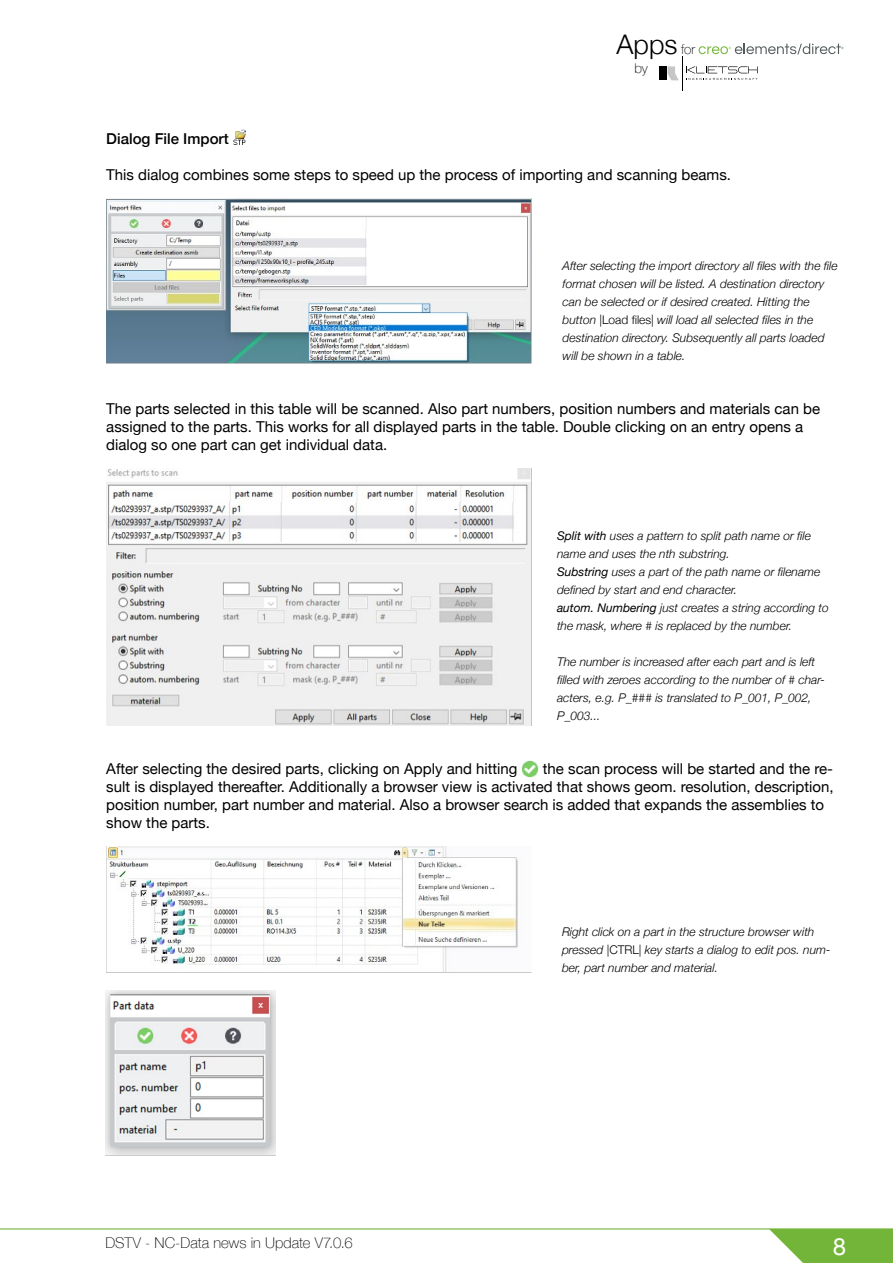
<style>
.page{position:relative;width:893px;height:1263px;background:#fff}
.page>*{position:absolute;margin:0;border:0;box-sizing:border-box;transform-origin:0 0}
.t1{font:300 27px "Helvetica Neue";color:#000}
.t2{font:24px "Helvetica Neue";color:#fff}
.t3{font:15px/18px "Helvetica Neue";color:#000}
.t4{font:500 15px "Helvetica Neue";color:#000}
.t5{font:100 14.85px "Helvetica Neue";letter-spacing:.005em;color:#000}
.t6{font:100 13.5px "Helvetica Neue";color:#000}
.t7{font:italic 300 12px/18px "Helvetica Neue";color:#000}
.s1{font-style:normal}
.s2{font-weight:400}
</style>
<div class="page">
<div style="left:660px;top:66px;width:7px;height:14px;background:#000"></div>
<svg style="left:668px;top:66px;width:11px;height:14px"></svg>
<hr style="left:682px;top:56px;width:1px;height:35px;background:#000">
<svg style="left:686px;top:66px;width:72px;height:14px"></svg>
<svg style="left:699px;top:43px;width:145px;height:11px"></svg>
<svg style="left:769px;top:1229px;width:124px;height:34px;background:#86bf53"></svg>
<hr style="left:0;top:1228px;width:893px;height:1px;background:#73b538">
<img style="left:233px;top:129px;width:13px;height:15px">
<img style="left:522px;top:760px;width:17px;height:17px">
<img style="left:106px;top:198px;width:425px;height:165px">
<img style="left:106px;top:468px;width:425px;height:258px">
<img style="left:106px;top:846px;width:413px;height:126px">
<img style="left:105px;top:990px;width:170px;height:165px">
<h1 class="t1" style="left:617px;top:22px;width:62px">Apps</h1>
<p class="t6" style="left:634px;top:58px;width:15px">by</p>
<p class="t6" style="left:681px;top:39px;width:16px">for</p>
<p class="t4" style="left:106px;top:127px;width:124px">Dialog File Import</p>
<p class="t3" style="left:106px;top:167px;width:626px">This dialog combines some steps to speed up the process of importing and scanning beams.</p>
<p class="t7" style="left:563px;top:256px;width:277px">After selecting the import directory all files with the file format chosen will be listed. A destination directory can be selected or if desired created. Hitting the button |<span class="s1">Load files</span>| will load all selected files in the destination directory. Subsequently all parts loaded will be shown in a table.</p>
<p class="t3" style="left:106px;top:401px;width:715px">The parts selected in this table will be scanned. Also part numbers, position numbers and materials can be assigned to the parts. This works for all displayed parts in the table. Double clicking on an entry opens a dialog so one part can get individual data.</p>
<p class="t7" style="left:557px;top:526px;width:273px"><span class="s2">Split with</span> uses a pattern to split path name or file name and uses the nth substring.<br><span class="s2">Substring</span> uses a part of the path name or filename defined by start and end character.<br><span class="s2">autom. Numbering</span> just creates a string according to the mask, where # is replaced by the number.</p>
<p class="t7" style="left:557px;top:652px;width:269px">The number is increased after each part and is left filled with zeroes according to the number of # char&shy;acters, e.g. P_### is translated to P_001, P_002, P_003...</p>
<p class="t3" style="left:106px;top:761px;width:413px">After selecting the desired parts, clicking on Apply and hitting</p>
<p class="t3" style="left:106px;top:761px;width:729px;text-indent:437px">the scan process will be started and the re&shy;sult is displayed thereafter. Additionally a browser view is activated that shows geom. resolution, description, position number, part number and material. Also a browser search is added that expands the assemblies to show the parts.</p>
<p class="t5" style="left:105px;top:1232px;width:249px">DSTV - NC-Data news in Update V7.0.6</p>
<p class="t7" style="left:562px;top:922px;width:270px">Right click on a part in the structure browser with pressed |<span class="s1">CTRL</span>| key starts a dialog to edit pos. num&shy;ber, part number and material.</p>
<h2 class="t2" style="left:833px;top:1229px;width:15px">8</h2>
</div>
